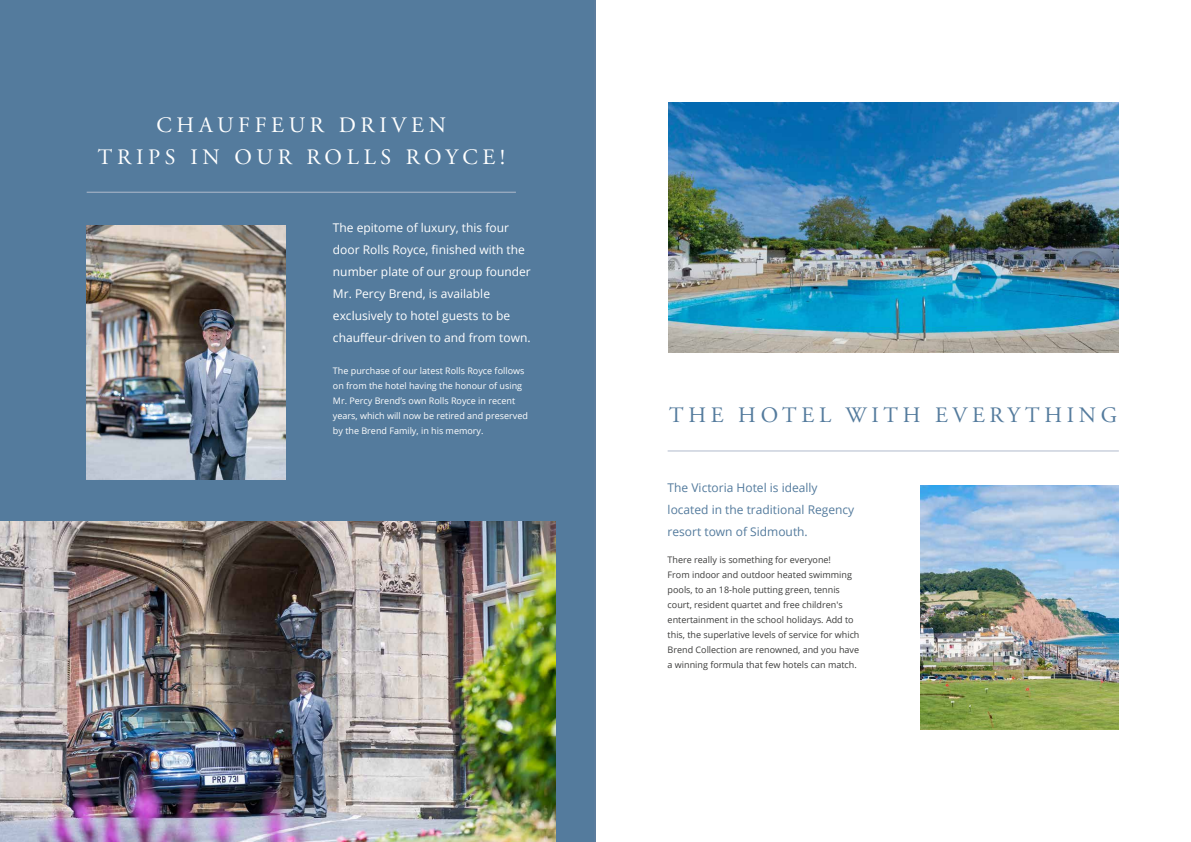
<style>
.page{position:relative;width:1191px;height:842px;background:#fff}
.page>*{position:absolute;margin:0;border:0;box-sizing:border-box;transform-origin:0 0}
.t1{font:22px/32px "Adobe Garamond Pro";letter-spacing:.215em;color:#fff;text-align:center}
.t2{font:22px "Adobe Garamond Pro";letter-spacing:.215em;color:#547b9d}
.t3{font:12px/22px "Open Sans";color:#fff}
.t4{font:12px/22px "Open Sans";color:#547b9d}
.t5{font:9px/15px "Open Sans";color:#3c3c3b}
.t6{font:9px/15px "Open Sans";color:#fff}
</style>
<div class="page">
<div style="left:0;top:0;width:595px;height:842px;background:#547b9d"></div>
<hr style="left:87px;top:192px;width:429px;height:1px;background:#b1bacc">
<hr style="left:667px;top:451px;width:451px;height:1px;background:#b1bacc">
<img style="left:920px;top:485px;width:198px;height:244px">
<img style="left:668px;top:103px;width:450px;height:249px">
<img style="left:0;top:521px;width:556px;height:321px">
<img style="left:87px;top:225px;width:198px;height:255px">
<h1 class="t1" style="left:98px;top:109px;width:408px">CHAUFFEUR DRIVEN<br>TRIPS IN OUR ROLLS ROYCE!</h1>
<h2 class="t3" style="left:333px;top:216px;width:199px">The epitome of luxury, this four door Rolls Royce, finished with the number plate of our group founder Mr. Percy Brend, is available exclusively to hotel guests to be chauffeur-driven to and from town.</h2>
<p class="t6" style="left:333px;top:363px;width:196px">The purchase of our latest Rolls Royce follows on from the hotel having the honour of using Mr. Percy Brend’s own Rolls Royce in recent years, which will now be retired and preserved by the Brend Family, in his memory.</p>
<h1 class="t2" style="left:669px;top:402px;width:449px">THE HOTEL WITH EVERYTHING</h1>
<h2 class="t4" style="left:667px;top:477px;width:188px">The Victoria Hotel is ideally located in the traditional Regency resort town of Sidmouth.</h2>
<p class="t5" style="left:667px;top:552px;width:193px">There really is something for everyone!<br>From indoor and outdoor heated swimming pools, to an 18-hole putting green, tennis court, resident quartet and free children's entertainment in the school holidays. Add to this, the superlative levels of service for which Brend Collection are renowned, and you have a winning formula that few hotels can match.</p>
</div>
